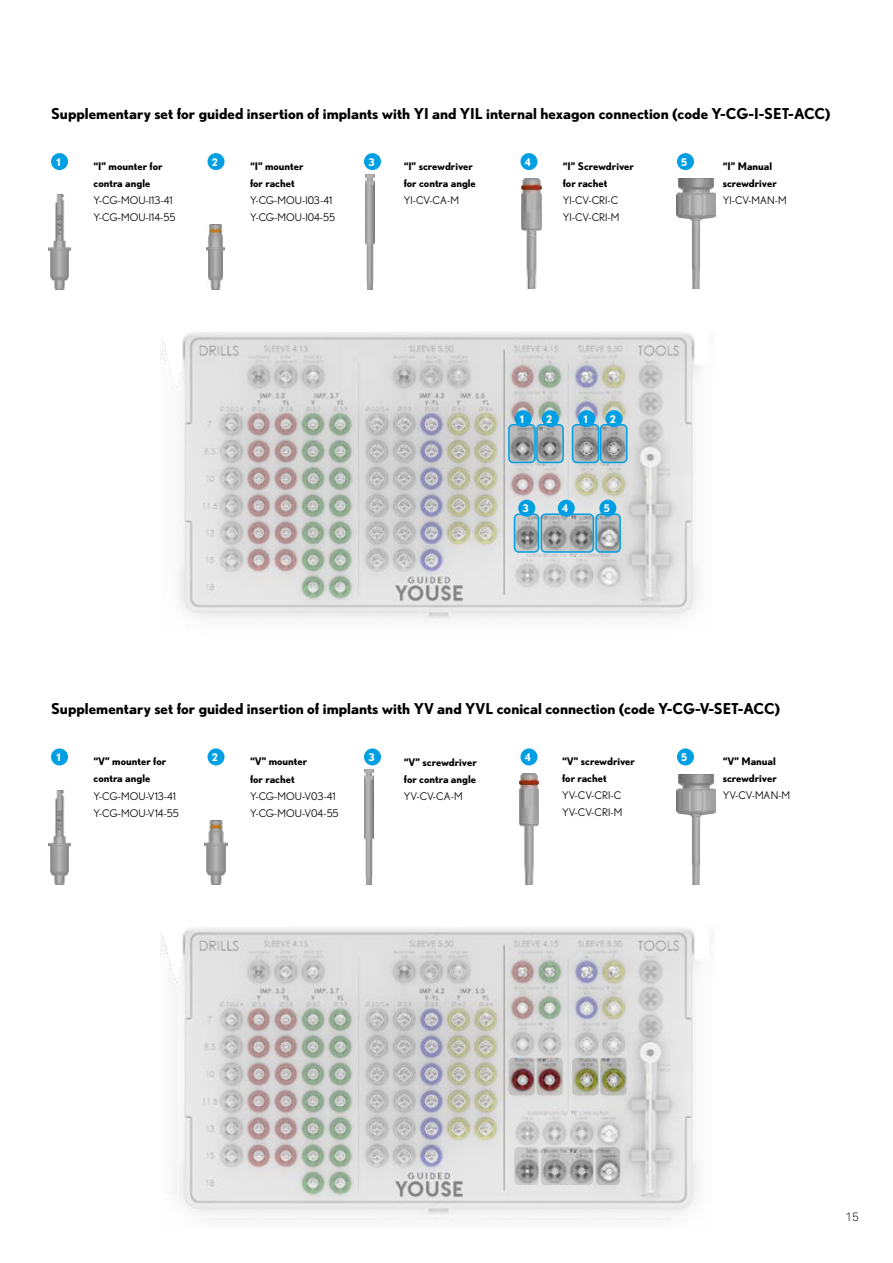
<style>
.page{position:relative;width:893px;height:1263px;background:#fff}
.page>*{position:absolute;margin:0;border:0;box-sizing:border-box;transform-origin:0 0}
.t1{font:700 15px "Nobel";color:#000}
.t2{font:12px "Akkurat Light Pro";color:#000}
.t3{font:700 10.5px/17px "Nobel";color:#000}
.t4{font:10.5px/17px "Nobel";color:#000}
.t5{font:700 10.5px "Nobel";color:#fff}
</style>
<div class="page">
<img style="left:207px;top:225px;width:17px;height:64px">
<img style="left:677px;top:178px;width:39px;height:111px">
<img style="left:522px;top:178px;width:19px;height:111px">
<img style="left:365px;top:174px;width:9px;height:116px">
<img style="left:205px;top:820px;width:22px;height:65px">
<img style="left:48px;top:790px;width:23px;height:95px">
<img style="left:676px;top:774px;width:39px;height:111px">
<img style="left:520px;top:774px;width:19px;height:111px">
<img style="left:48px;top:195px;width:23px;height:94px">
<svg style="left:166px;top:332px;width:534px;height:291px;background:#d2d2d1"></svg>
<div style="left:508px;top:424px;width:28px;height:39px;border:2px solid #009fe3;border-radius:4px"></div>
<div style="left:572px;top:424px;width:27px;height:39px;border:2px solid #009fe3;border-radius:4px"></div>
<div style="left:536px;top:424px;width:28px;height:39px;border:2px solid #009fe3;border-radius:4px"></div>
<div style="left:600px;top:424px;width:27px;height:39px;border:2px solid #009fe3;border-radius:4px"></div>
<div style="left:540px;top:513px;width:54px;height:40px;border:2px solid #009fe3;border-radius:4px"></div>
<div style="left:514px;top:513px;width:25px;height:40px;border:2px solid #009fe3;border-radius:4px"></div>
<div style="left:595px;top:513px;width:26px;height:40px;border:2px solid #009fe3;border-radius:4px"></div>
<div style="left:515px;top:410px;width:17px;height:17px;background:#009fe3;border-radius:50%"></div>
<div style="left:578px;top:410px;width:17px;height:17px;background:#009fe3;border-radius:50%"></div>
<div style="left:542px;top:410px;width:17px;height:17px;background:#009fe3;border-radius:50%"></div>
<div style="left:605px;top:410px;width:17px;height:17px;background:#009fe3;border-radius:50%"></div>
<div style="left:518px;top:500px;width:17px;height:17px;background:#009fe3;border-radius:50%"></div>
<div style="left:558px;top:500px;width:17px;height:17px;background:#009fe3;border-radius:50%"></div>
<div style="left:599px;top:500px;width:17px;height:17px;background:#009fe3;border-radius:50%"></div>
<img style="left:365px;top:769px;width:9px;height:116px">
<img style="left:161px;top:932px;width:552px;height:288px">
<svg style="left:177px;top:927px;width:532px;height:291px;background:#d4d2d1"></svg>
<div style="left:51px;top:153px;width:17px;height:17px;background:#009fe3;border-radius:50%"></div>
<div style="left:207px;top:153px;width:18px;height:17px;background:#009fe3;border-radius:50%"></div>
<div style="left:364px;top:153px;width:17px;height:17px;background:#009fe3;border-radius:50%"></div>
<div style="left:520px;top:153px;width:17px;height:17px;background:#009fe3;border-radius:50%"></div>
<div style="left:677px;top:153px;width:17px;height:17px;background:#009fe3;border-radius:50%"></div>
<div style="left:51px;top:748px;width:17px;height:17px;background:#009fe3;border-radius:50%"></div>
<div style="left:207px;top:748px;width:18px;height:17px;background:#009fe3;border-radius:50%"></div>
<div style="left:364px;top:748px;width:17px;height:17px;background:#009fe3;border-radius:50%"></div>
<div style="left:520px;top:748px;width:17px;height:17px;background:#009fe3;border-radius:50%"></div>
<div style="left:677px;top:748px;width:17px;height:17px;background:#009fe3;border-radius:50%"></div>
<h1 class="t1" style="left:51px;top:105px;width:781px">Supplementary set for guided insertion of implants with YI and YIL internal hexagon connection (code Y-CG-I-SET-ACC)</h1>
<p class="t5" style="left:56px;top:156px;width:6px">1</p>
<p class="t5" style="left:212px;top:156px;width:8px">2</p>
<p class="t5" style="left:368px;top:156px;width:8px">3</p>
<p class="t5" style="left:525px;top:156px;width:8px">4</p>
<p class="t5" style="left:681px;top:156px;width:8px">5</p>
<p class="t3" style="left:94px;top:158px;width:71px">“I” mounter for contra angle</p>
<p class="t4" style="left:94px;top:192px;width:83px">Y-CG-MOU-I13-41<br>Y-CG-MOU-I14-55</p>
<p class="t3" style="left:250px;top:158px;width:55px">“I” mounter for rachet</p>
<p class="t4" style="left:250px;top:192px;width:87px">Y-CG-MOU-I03-41<br>Y-CG-MOU-I04-55</p>
<p class="t3" style="left:563px;top:158px;width:73px">“I” Screwdriver for rachet</p>
<p class="t4" style="left:563px;top:192px;width:58px">YI-CV-CRI-C<br>YI-CV-CRI-M</p>
<p class="t3" style="left:404px;top:158px;width:74px">“I” screwdriver for contra angle</p>
<p class="t4" style="left:404px;top:192px;width:57px">YI-CV-CA-M</p>
<p class="t3" style="left:723px;top:158px;width:56px">“I” Manual screwdriver</p>
<p class="t4" style="left:723px;top:192px;width:66px">YI-CV-MAN-M</p>
<p class="t5" style="left:520px;top:413px;width:6px">1</p>
<p class="t5" style="left:546px;top:413px;width:8px">2</p>
<p class="t5" style="left:584px;top:413px;width:6px">1</p>
<p class="t5" style="left:610px;top:413px;width:8px">2</p>
<p class="t5" style="left:523px;top:502px;width:8px">3</p>
<p class="t5" style="left:562px;top:502px;width:8px">4</p>
<p class="t5" style="left:604px;top:502px;width:8px">5</p>
<h1 class="t1" style="left:51px;top:700px;width:731px">Supplementary set for guided insertion of implants with YV and YVL conical connection (code Y-CG-V-SET-ACC)</h1>
<p class="t5" style="left:56px;top:751px;width:6px">1</p>
<p class="t5" style="left:212px;top:751px;width:8px">2</p>
<p class="t5" style="left:368px;top:751px;width:8px">3</p>
<p class="t5" style="left:525px;top:751px;width:8px">4</p>
<p class="t5" style="left:681px;top:751px;width:8px">5</p>
<p class="t3" style="left:562px;top:753px;width:74px">“V” screwdriver for rachet</p>
<p class="t4" style="left:562px;top:787px;width:62px">YV-CV-CRI-C<br>YV-CV-CRI-M</p>
<p class="t3" style="left:94px;top:753px;width:74px">“V” mounter for contra angle</p>
<p class="t4" style="left:94px;top:787px;width:87px">Y-CG-MOU-V13-41<br>Y-CG-MOU-V14-55</p>
<p class="t3" style="left:250px;top:753px;width:59px">“V” mounter for rachet</p>
<p class="t4" style="left:250px;top:787px;width:90px">Y-CG-MOU-V03-41<br>Y-CG-MOU-V04-55</p>
<p class="t3" style="left:404px;top:753px;width:74px">“V” screwdriver for contra angle</p>
<p class="t4" style="left:404px;top:787px;width:60px">YV-CV-CA-M</p>
<p class="t3" style="left:723px;top:753px;width:56px">“V” Manual screwdriver</p>
<p class="t4" style="left:723px;top:787px;width:69px">YV-CV-MAN-M</p>
<p class="t2" style="left:845px;top:1210px;width:15px">15</p>
</div>
